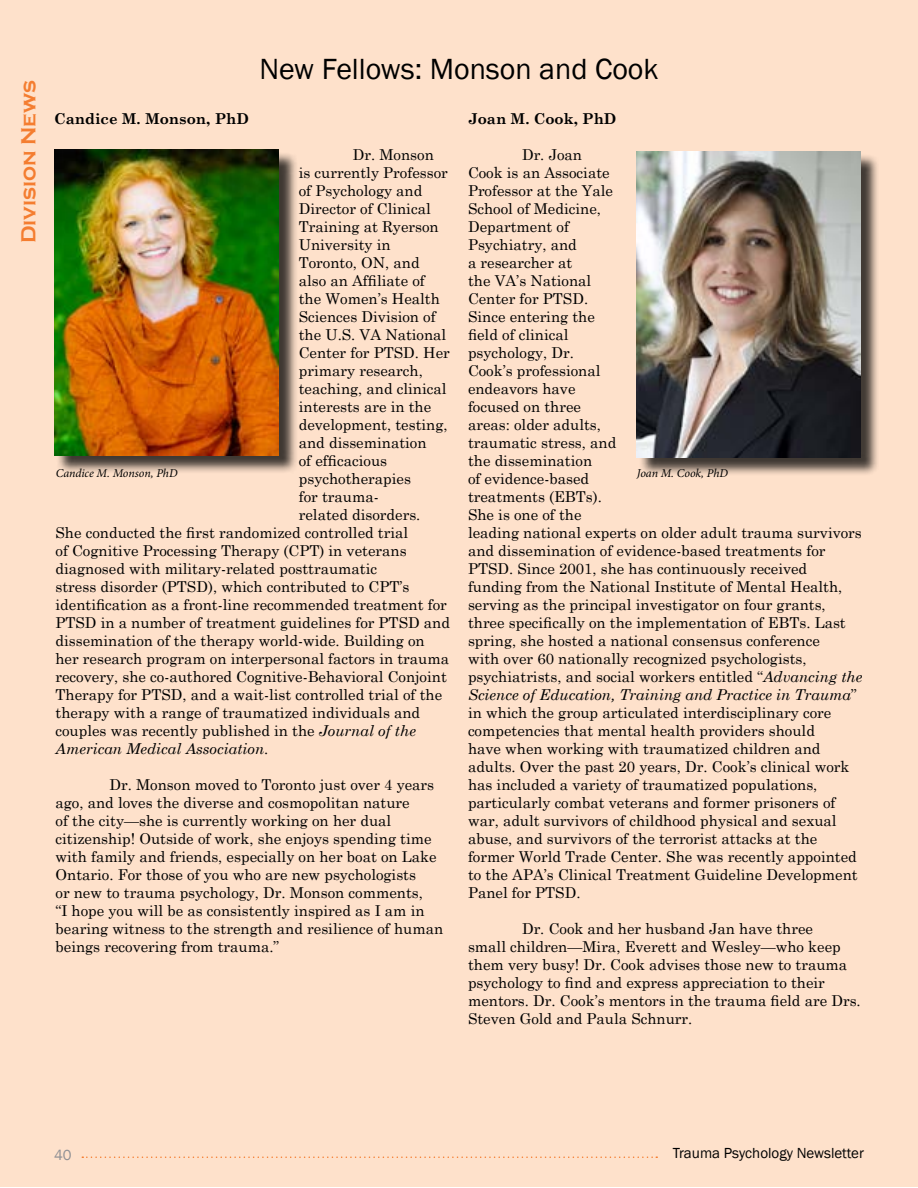
<style>
.page{position:relative;width:918px;height:1188px;background:#fff}
.page>*{position:absolute;margin:0;border:0;box-sizing:border-box;transform-origin:0 0}
.t1{font:30px "Franklin Gothic";color:#000}
.t2{font:700 21px "Copperplate Gothic";color:#f47d30}
.t3{font:15px/18px "Century Schoolbook";color:#000}
.t4{font:700 15px "Century Schoolbook";color:#000}
.t5{font:italic 15px "Century Schoolbook";color:#000}
.t6{font:15px "Franklin Gothic";color:#000}
.t7{font:15px "Franklin Gothic";color:#919195}
.t8{font:italic 12px "Minion Pro";letter-spacing:-.005em;color:#000}
.s1{font-style:italic}
.s2{font-style:normal}
</style>
<div class="page">
<div style="left:0;top:0;width:918px;height:1186px;background:#fee1cb"></div>
<svg style="left:82px;top:1156px;width:575px;height:2px"></svg>
<div style="left:57px;top:152px;width:241px;height:322px;background:#000;opacity:.75"></div>
<img style="left:54px;top:149px;width:225px;height:306px">
<div style="left:639px;top:154px;width:240px;height:322px;background:#000;opacity:.75"></div>
<img style="left:637px;top:151px;width:223px;height:306px">
<h2 class="t2" style="left:17px;top:243px;width:164px;rotate:-90deg">Division News</h2>
<h1 class="t1" style="left:259px;top:50px;width:401px">New Fellows: Monson and Cook</h1>
<p class="t4" style="left:54px;top:107px;width:196px">Candice M. Monson, PhD</p>
<p class="t3" style="left:353px;top:144px;width:83px">Dr. Monson</p>
<p class="t3" style="left:299px;top:162px;width:151px">is currently Professor</p>
<p class="t3" style="left:299px;top:180px;width:125px">of Psychology and</p>
<p class="t3" style="left:299px;top:198px;width:133px">Director of Clinical</p>
<p class="t3" style="left:299px;top:216px;width:142px">Training at Ryerson</p>
<p class="t3" style="left:299px;top:234px;width:93px">University in</p>
<p class="t3" style="left:299px;top:252px;width:122px">Toronto, ON, and</p>
<p class="t3" style="left:299px;top:270px;width:128px">also an Affiliate of</p>
<p class="t3" style="left:299px;top:288px;width:143px">the Women’s Health</p>
<p class="t3" style="left:299px;top:306px;width:138px">Sciences Division of</p>
<p class="t3" style="left:299px;top:324px;width:149px">the U.S. VA National</p>
<p class="t3" style="left:299px;top:342px;width:153px">Center for PTSD. Her</p>
<p class="t3" style="left:299px;top:360px;width:126px">primary research,</p>
<p class="t3" style="left:299px;top:378px;width:149px">teaching, and clinical</p>
<p class="t3" style="left:299px;top:396px;width:134px">interests are in the</p>
<p class="t3" style="left:299px;top:414px;width:150px">development, testing,</p>
<p class="t3" style="left:299px;top:432px;width:129px">and dissemination</p>
<p class="t3" style="left:299px;top:450px;width:90px">of efficacious</p>
<p class="t3" style="left:299px;top:468px;width:114px">psychotherapies</p>
<p class="t3" style="left:299px;top:486px;width:81px">for trauma-</p>
<p class="t3" style="left:299px;top:504px;width:123px">related disorders.</p>
<p class="t3" style="left:56px;top:522px;width:354px">She conducted the first randomized controlled trial</p>
<p class="t3" style="left:56px;top:540px;width:353px">of Cognitive Processing Therapy (CPT) in veterans</p>
<p class="t3" style="left:56px;top:558px;width:323px">diagnosed with military-related posttraumatic</p>
<p class="t3" style="left:56px;top:576px;width:355px">stress disorder (PTSD), which contributed to CPT’s</p>
<p class="t3" style="left:56px;top:594px;width:393px">identification as a front-line recommended treatment for</p>
<p class="t3" style="left:56px;top:612px;width:396px">PTSD in a number of treatment guidelines for PTSD and</p>
<p class="t3" style="left:56px;top:630px;width:371px">dissemination of the therapy world-wide. Building on</p>
<p class="t3" style="left:56px;top:648px;width:395px">her research program on interpersonal factors in trauma</p>
<p class="t3" style="left:56px;top:666px;width:393px">recovery, she co-authored Cognitive-Behavioral Conjoint</p>
<p class="t3" style="left:56px;top:684px;width:388px">Therapy for PTSD, and a wait-list controlled trial of the</p>
<p class="t3" style="left:56px;top:702px;width:366px">therapy with a range of traumatized individuals and</p>
<p class="t3" style="left:56px;top:720px;width:362px">couples was recently published in the <span class="s1">Journal of the</span></p>
<p class="t5" style="left:56px;top:737px;width:214px">American Medical Association<span class="s2">.</span></p>
<p class="t3" style="left:56px;top:774px;width:389px;text-indent:54px">Dr. Monson moved to Toronto just over 4 years ago, and loves the diverse and cosmopolitan nature<br>of the city—she is currently working on her dual citizenship! Outside of work, she enjoys spending time with family and friends, especially on her boat on Lake Ontario. For those of you who are new psychologists<br>or new to trauma psychology, Dr. Monson comments,<br>“I hope you will be as consistently inspired as I am in bearing witness to the strength and resilience of human beings recovering from trauma.”</p>
<p class="t8" style="left:56px;top:465px;width:123px">Candice M. Monson, PhD</p>
<p class="t4" style="left:468px;top:107px;width:150px">Joan M. Cook, PhD</p>
<p class="t3" style="left:468px;top:144px;width:396px;text-indent:54px">Dr. Joan<br>Cook is an Associate<br>Professor at the Yale<br>School of Medicine,<br>Department of<br>Psychiatry, and<br>a researcher at<br>the VA’s National<br>Center for PTSD.<br>Since entering the<br>field of clinical<br>psychology, Dr.<br>Cook’s professional<br>endeavors have<br>focused on three<br>areas: older adults,<br>traumatic stress, and<br>the dissemination<br>of evidence-based<br>treatments (EBTs).<br>She is one of the<br>leading national experts on older adult trauma survivors and dissemination of evidence-based treatments for PTSD. Since 2001, she has continuously received funding from the National Institute of Mental Health, serving as the principal investigator on four grants, three specifically on the implementation of EBTs. Last spring, she hosted a national consensus conference<br>with over 60 nationally recognized psychologists, psychiatrists, and social workers entitled “<span class="s1">Advancing the Science of Education, Training and Practice in Trauma</span>” in which the group articulated interdisciplinary core competencies that mental health providers should<br>have when working with traumatized children and adults. Over the past 20 years, Dr. Cook’s clinical work has included a variety of traumatized populations, particularly combat veterans and former prisoners of war, adult survivors of childhood physical and sexual abuse, and survivors of the terrorist attacks at the former World Trade Center. She was recently appointed to the APA’s Clinical Treatment Guideline Development Panel for PTSD.</p>
<p class="t3" style="left:468px;top:918px;width:394px;text-indent:54px">Dr. Cook and her husband Jan have three<br>small children—Mira, Everett and Wesley—who keep them very busy! Dr. Cook advises those new to trauma psychology to find and express appreciation to their mentors. Dr. Cook’s mentors in the trauma field are Drs.<br>Steven Gold and Paula Schnurr.</p>
<p class="t8" style="left:637px;top:465px;width:93px">Joan M. Cook, PhD</p>
<p class="t7" style="left:54px;top:1145px;width:19px">40</p>
<p class="t6" style="left:673px;top:1144px;width:193px">Trauma Psychology Newsletter</p>
</div>
